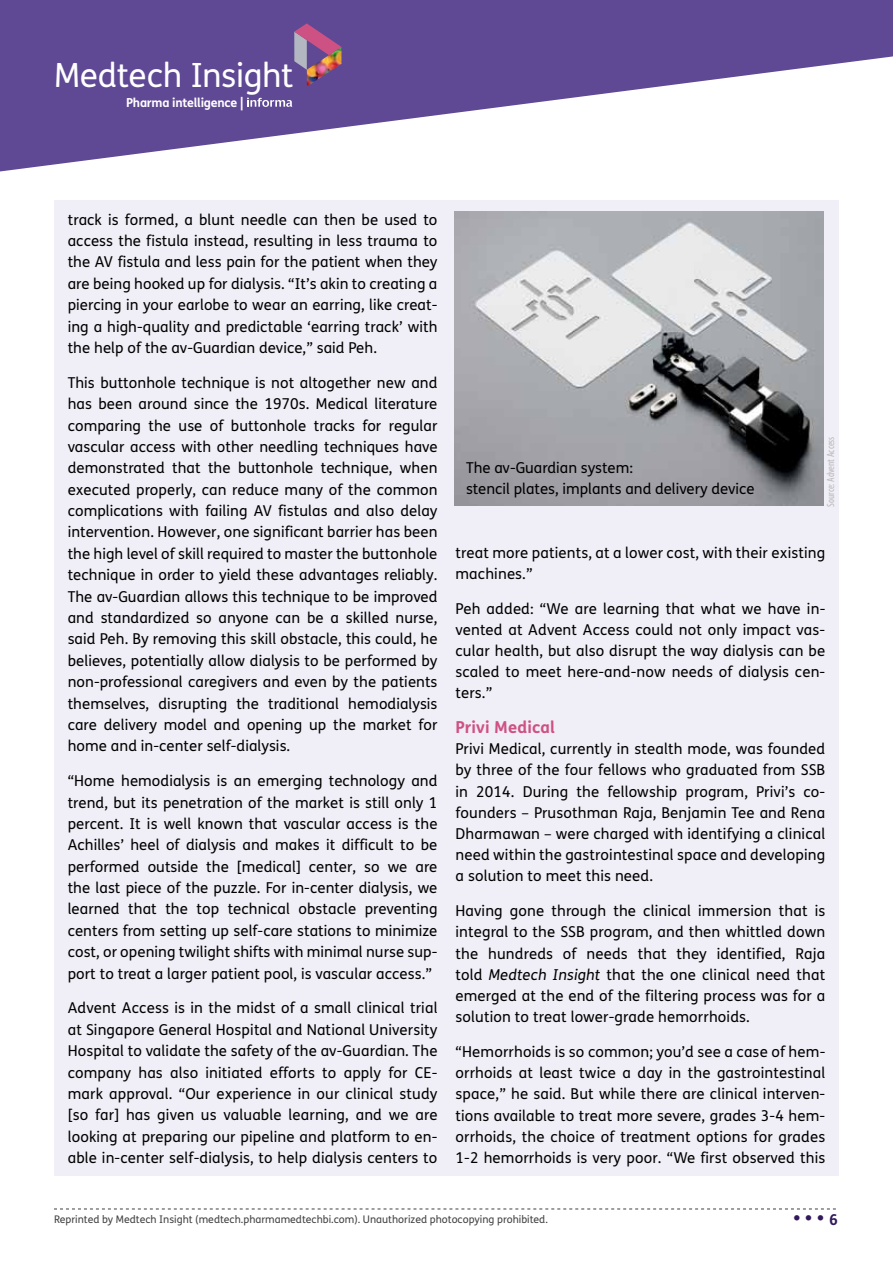
<style>
.page{position:relative;width:893px;height:1263px;background:#fff}
.page>*{position:absolute;margin:0;border:0;box-sizing:border-box;transform-origin:0 0}
.t1{font:33.45px "FS Me";letter-spacing:-.01em;color:#fff}
.t2{font:700 19.5px "FS Me";color:#32195c}
.t3{font:700 16.5px "FS Me";letter-spacing:.01em;color:#ce5183}
.t4{font:15px/21.3px "FS Me";letter-spacing:.01em;color:#000;text-align:justify}
.t5{font:700 12.45px "FS Me";letter-spacing:-.02em;color:#fff}
.t6{font:10.5px "FS Me";color:#414042}
.t7{font:condensed 10.5px "Myriad Pro";letter-spacing:-.005em;color:#bbb8b8}
.s1{font-style:italic}
.s2{font-size:15px}
</style>
<div class="page">
<svg style="left:54px;top:1208px;width:782px;height:1px"></svg>
<svg style="left:0;top:0;width:893px;height:171px;fill:#5f4894"></svg>
<img style="left:307px;top:70px;width:34px;height:17px">
<svg style="left:247px;top:98px;width:45px;height:9px"></svg>
<svg style="left:294px;top:23px;width:47px;height:47px;background:#9b668a"></svg>
<div style="left:54px;top:200px;width:785px;height:975px;background:#f0eef6"></div>
<img style="left:454px;top:212px;width:370px;height:294px">
<h1 class="t1" style="left:54px;top:52px;width:241px">Medtech Insight</h1>
<p class="t5" style="left:126px;top:92px;width:119px">Pharma intelligence |</p>
<p class="t4" style="left:68px;top:208px;width:371px">track is formed, a blunt needle can then be used to access the fistula instead, resulting in less trauma to the AV fistula and less pain for the patient when they are being hooked up for dialysis. “It’s akin to creating a piercing in your earlobe to wear an earring, like creat&shy;ing a high-quality and predictable ‘earring track’ with the help of the av-Guardian device,” said Peh.</p>
<p class="t4" style="left:68px;top:372px;width:371px">This buttonhole technique is not altogether new and has been around since the 1970s. Medical literature comparing the use of buttonhole tracks for regular vascular access with other needling techniques have demonstrated that the buttonhole technique, when executed properly, can reduce many of the common complications with failing AV fistulas and also delay intervention. However, one significant barrier has been the high level of skill required to master the buttonhole technique in order to yield these advantages reliably.<br>The av-Guardian allows this technique to be improved and standardized so anyone can be a skilled nurse, said Peh. By removing this skill obstacle, this could, he believes, potentially allow dialysis to be performed by non-professional caregivers and even by the patients themselves, disrupting the traditional hemodialysis care delivery model and opening up the market for home and in-center self-dialysis.</p>
<p class="t4" style="left:68px;top:770px;width:371px">“Home hemodialysis is an emerging technology and trend, but its penetration of the market is still only 1 percent. It is well known that vascular access is the Achilles’ heel of dialysis and makes it difficult to be performed outside the [medical] center, so we are the last piece of the puzzle. For in-center dialysis, we learned that the top technical obstacle preventing centers from setting up self-care stations to minimize cost, or opening twilight shifts with minimal nurse sup&shy;port to treat a larger patient pool, is vascular access.”</p>
<p class="t4" style="left:68px;top:997px;width:371px">Advent Access is in the midst of a small clinical trial at Singapore General Hospital and National University Hospital to validate the safety of the av-Guardian. The company has also initiated efforts to apply for CE&shy;mark approval. “Our experience in our clinical study [so far] has given us valuable learning, and we are looking at preparing our pipeline and platform to en&shy;able in-center self-dialysis, to help dialysis centers to</p>
<p class="t4" style="left:466px;top:457px;width:290px">The av-Guardian system:<br>stencil plates, implants and delivery device</p>
<p class="t7" style="left:824px;top:507px;width:72px;rotate:-90deg">Source: Advent Access</p>
<p class="t4" style="left:455px;top:541px;width:371px">treat more patients, at a lower cost, with their existing machines.”</p>
<p class="t4" style="left:455px;top:597px;width:371px">Peh added: “We are learning that what we have in&shy;vented at Advent Access could not only impact vas&shy;cular health, but also disrupt the way dialysis can be scaled to meet here-and-now needs of dialysis cen&shy;ters.”</p>
<p class="t3" style="left:455px;top:714px;width:101px">Privi Medical</p>
<p class="t4" style="left:455px;top:738px;width:371px">Privi Medical, currently in stealth mode, was founded by three of the four fellows who graduated from SSB in 2014. During the fellowship program, Privi’s co&shy;founders – Prusothman Raja, Benjamin Tee and Rena Dharmawan – were charged with identifying a clinical need within the gastrointestinal space and developing a solution to meet this need.</p>
<p class="t4" style="left:455px;top:900px;width:371px">Having gone through the clinical immersion that is integral to the SSB program, and then whittled down the hundreds of needs that they identified, Raja told <span class="s1">Medtech Insight</span> that the one clinical need that emerged at the end of the filtering process was for a solution to treat lower-grade hemorrhoids.</p>
<p class="t4" style="left:455px;top:1041px;width:371px">“Hemorrhoids is so common; you’d see a case of hem&shy;orrhoids at least twice a day in the gastrointestinal space,” he said. But while there are clinical interven&shy;tions available to treat more severe, grades 3-4 hem&shy;orrhoids, the choice of treatment options for grades 1-2 hemorrhoids is very poor. “We first observed this</p>
<p class="t6" style="left:54px;top:1212px;width:495px">Reprinted by Medtech Insight (medtech.pharmamedtechbi.com). Unauthorized photocopying prohibited.</p>
<h2 class="t2" style="left:793px;top:1203px;width:46px">• • • <span class="s2">6</span></h2>
</div>
